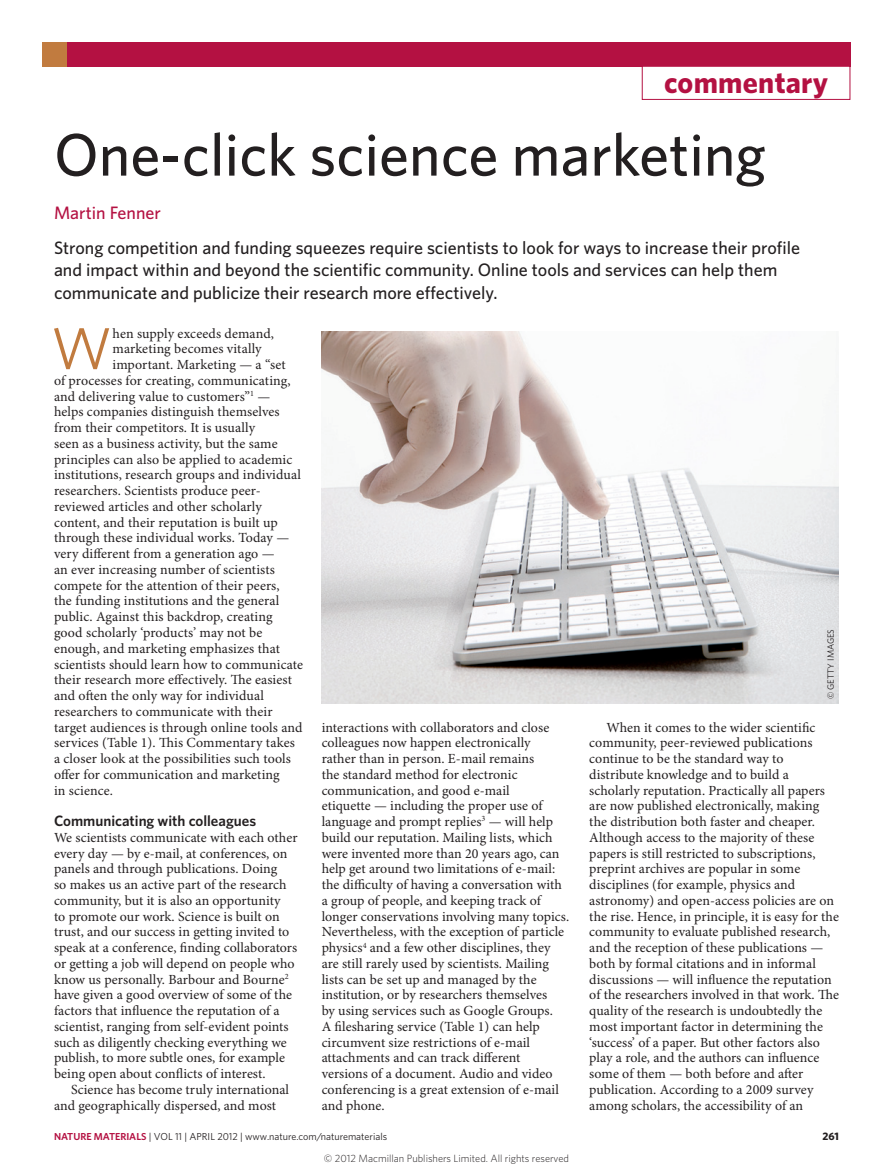
<style>
.page{position:relative;width:893px;height:1174px;background:#fff}
.page>*{position:absolute;margin:0;border:0;box-sizing:border-box;transform-origin:0 0}
.Title{font:500 60px "Whitney";color:#231f20}
.Body_first_w_drop_c{font:59.25px "Whitney";color:#c17b3f}
.t1{font:700 30px "Whitney";letter-spacing:.01em;color:#b41142}
.Standfirst{font:500 18px/22.5px "Whitney";color:#231f20}
.Author{font:500 18px "Whitney";color:#b41142}
.Head_1{font:600 15px "Whitney";color:#231f20}
.Body_text{font:13.95px/15.8px "Minion Pro";color:#231f20}
.Body_first_w_drop_c-2{font:13.95px "Minion Pro";letter-spacing:.005em;color:#231f20}
.Body_first{font:13.95px/15.8px "Minion Pro";color:#231f20}
.t2{font:700 10.8px "Whitney";color:#231f20}
.t3{font:300 10.5px "Whitney";color:#231f20}
.t4{font:10.2px "Whitney";color:#231f20}
.Picture_credit{font:9px "Whitney";color:#231f20}
.s1{font-weight:600;color:#b41142}
</style>
<div class="page">
<div style="left:43px;top:43px;width:807px;height:24px;background:#b41142"></div>
<div style="left:43px;top:43px;width:24px;height:24px;background:#c17b3f"></div>
<div style="left:642px;top:66px;width:208px;height:34px;border:1px solid #b41142"></div>
<img style="left:322px;top:331px;width:516px;height:372px">
<p class="t1" style="left:664px;top:62px;width:166px">commentary</p>
<p class="Title" style="left:54px;top:115px;width:713px">One-click science marketing</p>
<p class="Author" style="left:54px;top:200px;width:108px">Martin Fenner</p>
<p class="Standfirst" style="left:54px;top:236px;width:748px">Strong competition and funding squeezes require scientists to look for ways to increase their profile and impact within and beyond the scientific community. Online tools and services can help them communicate and publicize their research more effectively.</p>
<p class="Body_first_w_drop_c" style="left:51px;top:309px;width:62px">W</p>
<p class="Body_first_w_drop_c-2" style="left:112px;top:325px;width:163px">hen supply exceeds demand,</p>
<p class="Body_first_w_drop_c-2" style="left:112px;top:340px;width:151px">marketing becomes vitally</p>
<p class="Body_first_w_drop_c-2" style="left:112px;top:356px;width:175px">important. Marketing — a “set</p>
<p class="Body_first_w_drop_c-2" style="left:54px;top:372px;width:238px">of processes for creating, communicating,</p>
<p class="Body_first_w_drop_c-2" style="left:54px;top:388px;width:218px">and delivering value to customers”<sup>1</sup> —</p>
<p class="Body_first_w_drop_c-2" style="left:54px;top:403px;width:227px">helps companies distinguish themselves</p>
<p class="Body_first_w_drop_c-2" style="left:54px;top:419px;width:203px">from their competitors. It is usually</p>
<p class="Body_first_w_drop_c-2" style="left:54px;top:435px;width:225px">seen as a business activity, but the same</p>
<p class="Body_first_w_drop_c-2" style="left:54px;top:451px;width:240px">principles can also be applied to academic</p>
<p class="Body_first_w_drop_c-2" style="left:54px;top:466px;width:248px">institutions, research groups and individual</p>
<p class="Body_first_w_drop_c-2" style="left:54px;top:482px;width:208px">researchers. Scientists produce peer-</p>
<p class="Body_first_w_drop_c-2" style="left:54px;top:498px;width:209px">reviewed articles and other scholarly</p>
<p class="Body_first_w_drop_c-2" style="left:54px;top:514px;width:225px">content, and their reputation is built up</p>
<p class="Body_first_w_drop_c-2" style="left:54px;top:529px;width:237px">through these individual works. Today —</p>
<p class="Body_first_w_drop_c-2" style="left:54px;top:545px;width:222px">very different from a generation ago —</p>
<p class="Body_first_w_drop_c-2" style="left:54px;top:561px;width:222px">an ever increasing number of scientists</p>
<p class="Body_first_w_drop_c-2" style="left:54px;top:577px;width:227px">compete for the attention of their peers,</p>
<p class="Body_first_w_drop_c-2" style="left:54px;top:592px;width:227px">the funding institutions and the general</p>
<p class="Body_first_w_drop_c-2" style="left:54px;top:608px;width:220px">public. Against this backdrop, creating</p>
<p class="Body_first_w_drop_c-2" style="left:54px;top:624px;width:210px">good scholarly ‘products’ may not be</p>
<p class="Body_first_w_drop_c-2" style="left:54px;top:640px;width:227px">enough, and marketing emphasizes that</p>
<p class="Body_first_w_drop_c-2" style="left:54px;top:655px;width:250px">scientists should learn how to communicate</p>
<p class="Body_first_w_drop_c-2" style="left:54px;top:671px;width:239px">their research more effectively. The easiest</p>
<p class="Body_first_w_drop_c-2" style="left:54px;top:687px;width:211px">and often the only way for individual</p>
<p class="Body_first_w_drop_c-2" style="left:54px;top:703px;width:220px">researchers to communicate with their</p>
<p class="Body_first_w_drop_c-2" style="left:54px;top:718px;width:250px">target audiences is through online tools and</p>
<p class="Body_first_w_drop_c-2" style="left:54px;top:734px;width:242px">services (Table 1). This Commentary takes</p>
<p class="Body_first_w_drop_c-2" style="left:54px;top:750px;width:239px">a closer look at the possibilities such tools</p>
<p class="Body_first_w_drop_c-2" style="left:54px;top:766px;width:227px">offer for communication and marketing</p>
<p class="Body_first_w_drop_c-2" style="left:54px;top:781px;width:61px">in science.</p>
<p class="Head_1" style="left:54px;top:811px;width:204px">Communicating with colleagues</p>
<p class="Body_first" style="left:54px;top:830px;width:245px">We scientists communicate with each other every day — by e-mail, at conferences, on panels and through publications. Doing<br>so makes us an active part of the research community, but it is also an opportunity<br>to promote our work. Science is built on trust, and our success in getting invited to speak at a conference, finding collaborators or getting a job will depend on people who know us personally. Barbour and Bourne<sup>2 </sup>have given a good overview of some of the factors that influence the reputation of a scientist, ranging from self-evident points such as diligently checking everything we publish, to more subtle ones, for example being open about conflicts of interest.</p>
<p class="Body_text" style="left:54px;top:1082px;width:237px;text-indent:17px">Science has become truly international and geographically dispersed, and most</p>
<p class="Picture_credit" style="left:825px;top:699px;width:72px;rotate:-90deg">© GETTY IMAGES</p>
<p class="Body_text" style="left:322px;top:719px;width:249px">interactions with collaborators and close colleagues now happen electronically<br>rather than in person. E-mail remains<br>the standard method for electronic communication, and good e-mail<br>etiquette — including the proper use of language and prompt replies<sup>3</sup> — will help build our reputation. Mailing lists, which were invented more than 20 years ago, can help get around two limitations of e-mail: the difficulty of having a conversation with a group of people, and keeping track of longer conservations involving many topics.<br>Nevertheless, with the exception of particle physics<sup>4</sup> and a few other disciplines, they are still rarely used by scientists. Mailing lists can be set up and managed by the institution, or by researchers themselves<br>by using services such as Google Groups.<br>A filesharing service (Table 1) can help circumvent size restrictions of e-mail attachments and can track different versions of a document. Audio and video conferencing is a great extension of e-mail and phone.</p>
<p class="Body_text" style="left:589px;top:719px;width:251px;text-indent:17px">When it comes to the wider scientific community, peer-reviewed publications continue to be the standard way to distribute knowledge and to build a scholarly reputation. Practically all papers are now published electronically, making the distribution both faster and cheaper.<br>Although access to the majority of these papers is still restricted to subscriptions, preprint archives are popular in some disciplines (for example, physics and astronomy) and open-access policies are on the rise. Hence, in principle, it is easy for the community to evaluate published research, and the reception of these publications — both by formal citations and in informal discussions — will influence the reputation of the researchers involved in that work. The quality of the research is undoubtedly the most important factor in determining the ‘success’ of a paper. But other factors also play a role, and the authors can influence some of them — both before and after publication. According to a 2009 survey among scholars, the accessibility of an</p>
<p class="t4" style="left:54px;top:1129px;width:335px"><span class="s1">NATURE MATERIALS</span> | VOL 11 | APRIL 2012 | www.nature.com/naturematerials</p>
<p class="t2" style="left:823px;top:1129px;width:18px">261</p>
<p class="t3" style="left:324px;top:1151px;width:247px">© 2012 Macmillan Publishers Limited. All rights reserved</p>
</div>
